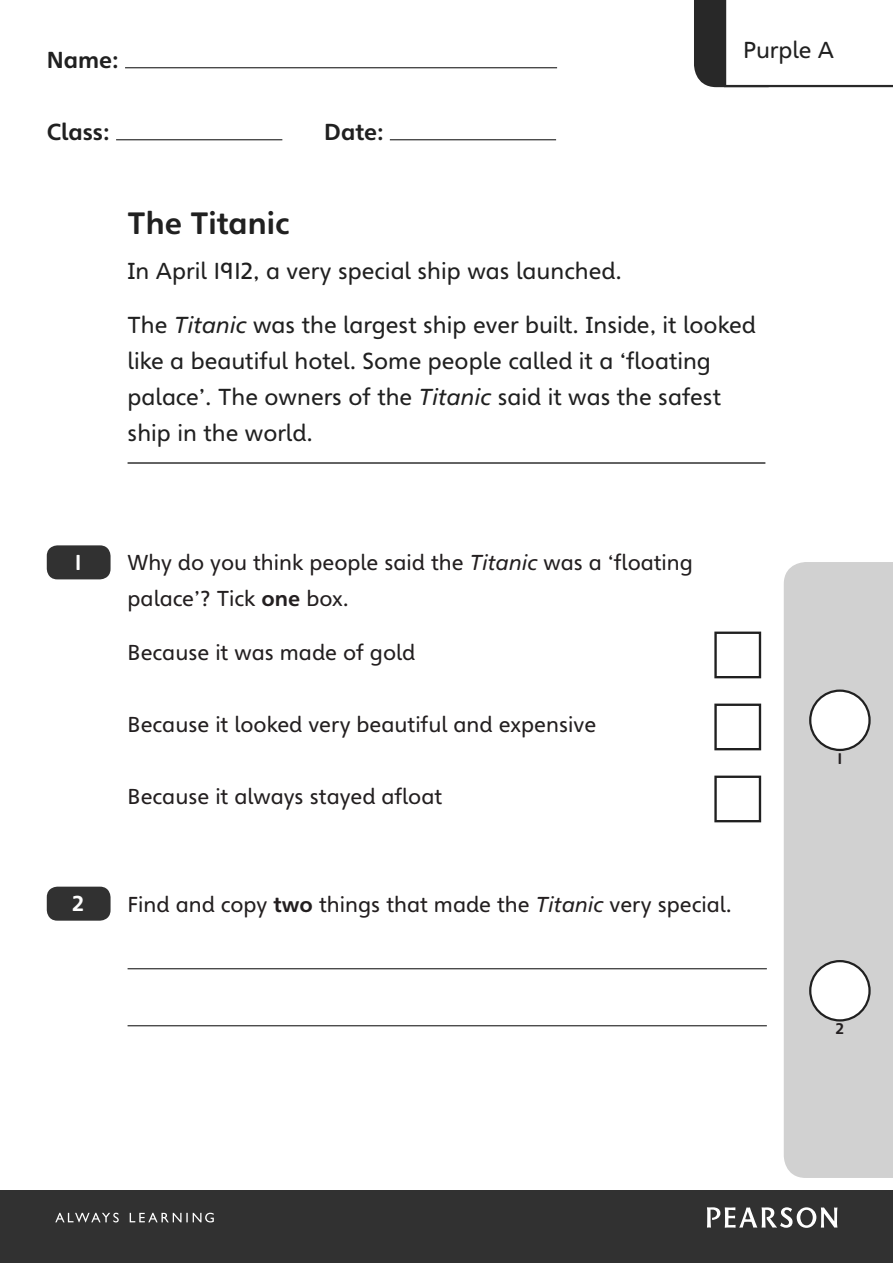
<style>
.page{position:relative;width:893px;height:1263px;background:#fff}
.page>*{position:absolute;margin:0;border:0;box-sizing:border-box;transform-origin:0 0}
.Header_1{font:700 30px "Heinemann Roman Special";color:#202020}
.Base_Font___rule{font:22.5px/36px "Heinemann Roman Special Rm";color:#202020}
.base_font{font:22.5px "Heinemann Roman Special Rm";color:#202020}
.Name__class__date_st{font:700 22.5px "Heinemann Roman Special";color:#202020}
.Question_number_styl{font:21px/36px "Heinemann Roman Special Rm";color:#231f20}
.Question_number_styl-2{font:700 21px "Heinemann Roman Special";color:#fff}
.t1{font:700 15px "Heinemann Roman Special";color:#231f20}
.s1{font-family:"Heinemann Roman Special Rm It"}
.s2{font-family:"Heinemann Roman Special";font-weight:700}
</style>
<div class="page">
<div style="left:0;top:1191px;width:893px;height:72px;background:#313131"></div>
<svg style="left:707px;top:1207px;width:130px;height:21px"></svg>
<svg style="left:55px;top:1213px;width:159px;height:9px"></svg>
<svg style="left:694px;top:0;width:199px;height:88px"></svg>
<hr style="left:125px;top:67px;width:432px;height:1px;background:#202020">
<hr style="left:116px;top:139px;width:166px;height:1px;background:#202020">
<hr style="left:390px;top:139px;width:166px;height:1px;background:#202020">
<div style="left:783px;top:562px;width:110px;height:616px;background:#d1d1d1"></div>
<hr style="left:128px;top:462px;width:637px;height:2px;background:#313131">
<hr style="left:128px;top:968px;width:639px;height:1px;background:#202020">
<hr style="left:128px;top:1025px;width:639px;height:1px;background:#202020">
<div style="left:714px;top:631px;width:47px;height:47px;background:#fff;border:2px solid #202020"></div>
<div style="left:714px;top:703px;width:47px;height:47px;background:#fff;border:2px solid #202020"></div>
<div style="left:714px;top:775px;width:47px;height:47px;background:#fff;border:2px solid #202020"></div>
<div style="left:47px;top:545px;width:64px;height:34px;background:#313131;border-radius:11px"></div>
<div style="left:810px;top:691px;width:59px;height:59px;background:#fff;border-radius:50%"></div>
<div style="left:809px;top:689px;width:62px;height:62px;border:2px solid #202020;border-radius:50%"></div>
<div style="left:810px;top:961px;width:59px;height:59px;background:#fff;border-radius:50%"></div>
<div style="left:809px;top:960px;width:62px;height:61px;border:2px solid #202020;border-radius:50%"></div>
<div style="left:47px;top:887px;width:64px;height:34px;background:#313131;border-radius:11px"></div>
<p class="Name__class__date_st" style="left:47px;top:46px;width:74px">Name:</p>
<p class="Name__class__date_st" style="left:47px;top:118px;width:65px">Class:</p>
<p class="Name__class__date_st" style="left:324px;top:118px;width:61px">Date:</p>
<p class="Base_Font___rule" style="left:743px;top:32px;width:93px">Purple A</p>
<h2 class="Question_number_styl-2" style="left:75px;top:549px;width:8px">1</h2>
<h2 class="Question_number_styl-2" style="left:72px;top:891px;width:13px">2</h2>
<h1 class="Header_1" style="left:128px;top:205px;width:163px">The Titanic</h1>
<p class="base_font" style="left:128px;top:257px;width:496px">In April 1912, a very special ship was launched.</p>
<p class="Base_Font___rule" style="left:128px;top:307px;width:630px">The <span class="s1">Titanic</span> was the largest ship ever built. Inside, it looked like a beautiful hotel. Some people called it a ‘floating palace’. The owners of the <span class="s1">Titanic</span> said it was the safest ship in the world.</p>
<h2 class="Question_number_styl" style="left:128px;top:545px;width:567px">Why do you think people said the <span class="s1">Titanic</span> was a ‘floating palace’? Tick <span class="s2">one</span> box.</h2>
<h2 class="Question_number_styl" style="left:128px;top:635px;width:289px">Because it was made of gold</h2>
<h2 class="Question_number_styl" style="left:128px;top:707px;width:470px">Because it looked very beautiful and expensive</h2>
<h2 class="Question_number_styl" style="left:128px;top:779px;width:316px">Because it always stayed afloat</h2>
<h2 class="Question_number_styl" style="left:128px;top:887px;width:606px">Find and copy <span class="s2">two</span> things that made the <span class="s1">Titanic</span> very special.</h2>
<p class="t1" style="left:837px;top:749px;width:6px">1</p>
<p class="t1" style="left:836px;top:1019px;width:10px">2</p>
</div>
